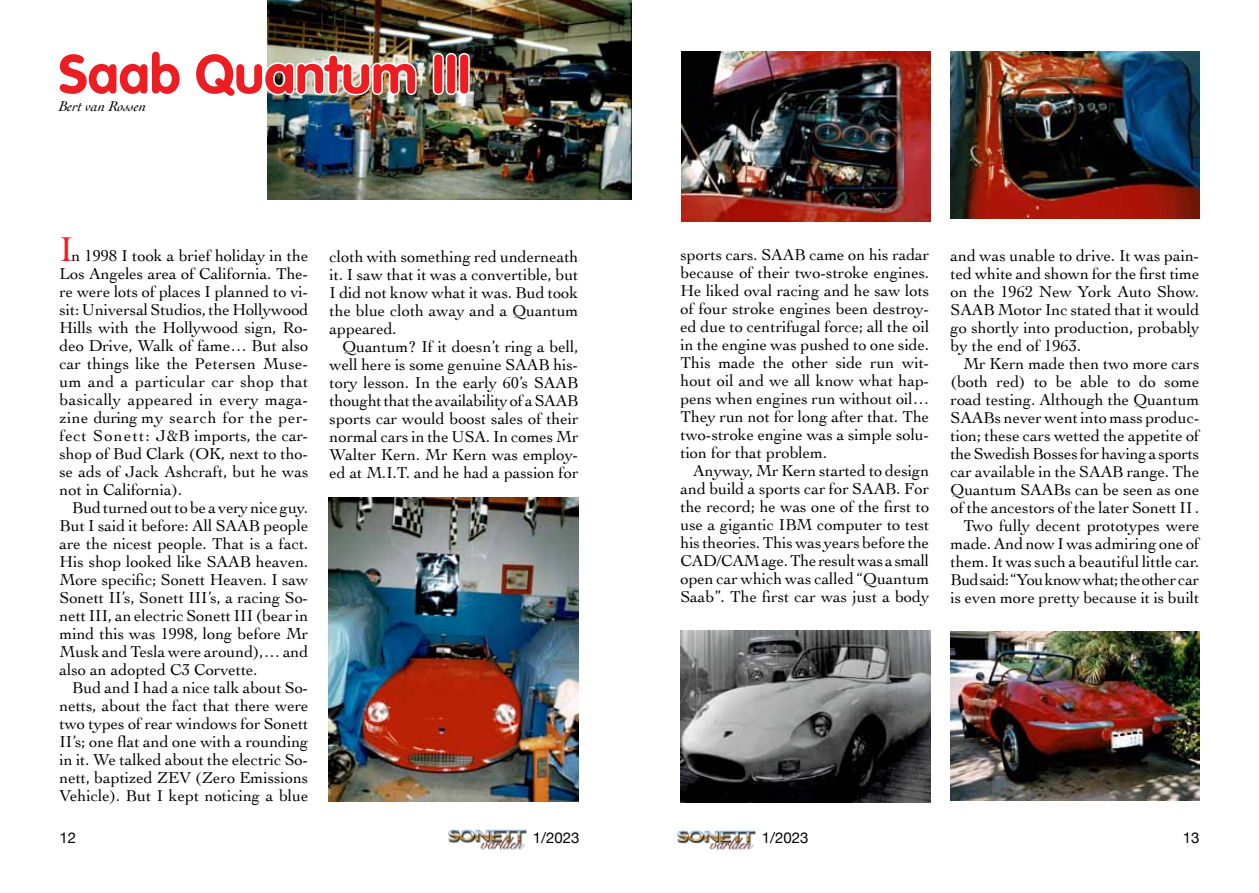
<style>
.page{position:relative;width:1259px;height:893px;background:#fff}
.page>*{position:absolute;margin:0;border:0;box-sizing:border-box;transform-origin:0 0}
.t1{font:700 54px "VAG Rounded";color:#ed1d24}
.t2{font:16.5px/18px "Cochin";color:#000;text-align:justify}
.t3{font:15px "Helvetica Neue";color:#000}
.t4{font:italic 15px "Cochin";color:#000}
.s1{font-size:36px;color:#ed1d24}
</style>
<div class="page">
<img style="left:448px;top:830px;width:78px;height:20px">
<img style="left:677px;top:830px;width:78px;height:20px">
<img style="left:268px;top:0;width:363px;height:200px">
<img style="left:328px;top:497px;width:250px;height:304px">
<img style="left:681px;top:51px;width:249px;height:171px">
<img style="left:950px;top:52px;width:249px;height:167px">
<img style="left:950px;top:631px;width:250px;height:169px">
<img style="left:267px;top:51px;width:151px;height:48px">
<div style="left:433px;top:53px;width:11px;height:42px;border:3px solid #fff;border-radius:4px"></div>
<div style="left:446px;top:53px;width:11px;height:42px;border:3px solid #fff;border-radius:4px"></div>
<div style="left:458px;top:53px;width:12px;height:42px;border:3px solid #fff;border-radius:4px"></div>
<img style="left:680px;top:630px;width:250px;height:172px">
<h1 class="t1" style="left:59px;top:43px;width:413px">Saab Quantum III</h1>
<p class="t4" style="left:59px;top:96px;width:89px">Bert van Rossen</p>
<p class="t2" style="left:60px;top:245px;width:250px"><span class="s1">I</span>n 1998 I took a brief holiday in the Los Angeles area of California. The&shy;re were lots of places I planned to vi&shy;sit: Universal Studios, the Hollywood Hills with the Hollywood sign, Ro&shy;deo Drive, Walk of fame… But also car things like the Petersen Muse&shy;um and a particular car shop that basically appeared in every maga&shy;zine during my search for the per&shy;fect Sonett: J&amp;B imports, the car&shy;shop of Bud Clark (OK, next to tho&shy;se ads of Jack Ashcraft, but he was not in California).</p>
<p class="t2" style="left:60px;top:497px;width:250px;text-indent:13px">Bud turned out to be a very nice guy.<br>But I said it before: All SAAB people are the nicest people. That is a fact.<br>His shop looked like SAAB heaven.<br>More specific; Sonett Heaven. I saw Sonett II’s, Sonett III’s, a racing So&shy;nett III, an electric Sonett III (bear in mind this was 1998, long before Mr Musk and Tesla were around),… and also an adopted C3 Corvette.</p>
<p class="t2" style="left:60px;top:678px;width:250px;text-indent:13px">Bud and I had a nice talk about So&shy;netts, about the fact that there were two types of rear windows for Sonett II’s; one flat and one with a rounding in it. We talked about the electric So&shy;nett, baptized ZEV (Zero Emissions Vehicle). But I kept noticing a blue</p>
<p class="t2" style="left:330px;top:247px;width:250px">cloth with something red underneath it. I saw that it was a convertible, but I did not know what it was. Bud took the blue cloth away and a Quantum appeared.</p>
<p class="t2" style="left:330px;top:337px;width:250px;text-indent:13px">Quantum? If it doesn’t ring a bell, well here is some genuine SAAB his&shy;tory lesson. In the early 60’s SAAB thought that the availability of a SAAB sports car would boost sales of their normal cars in the USA. In comes Mr Walter Kern. Mr Kern was employ&shy;ed at M.I.T. and he had a passion for</p>
<p class="t2" style="left:680px;top:245px;width:250px">sports cars. SAAB came on his radar because of their two-stroke engines.<br>He liked oval racing and he saw lots of four stroke engines been destroy&shy;ed due to centrifugal force; all the oil in the engine was pushed to one side.<br>This made the other side run wit&shy;hout oil and we all know what hap&shy;pens when engines run without oil… They run not for long after that. The two-stroke engine was a simple solu&shy;tion for that problem.</p>
<p class="t2" style="left:680px;top:461px;width:250px;text-indent:13px">Anyway, Mr Kern started to design and build a sports car for SAAB. For the record; he was one of the first to use a gigantic IBM computer to test his theories. This was years before the CAD/CAM age. The result was a small open car which was called “Quantum Saab”. The first car was just a body</p>
<p class="t2" style="left:950px;top:246px;width:250px">and was unable to drive. It was pain&shy;ted white and shown for the first time on the 1962 New York Auto Show.<br>SAAB Motor Inc stated that it would go shortly into production, probably by the end of 1963.</p>
<p class="t2" style="left:950px;top:354px;width:250px;text-align:right">Mr Kern made then two more cars (both red) to be able to do some road testing. Although the Quantum SAABs never went into mass produc&shy;tion; these cars wetted the appetite of the Swedish Bosses for having a sports car available in the SAAB range. The Quantum SAABs can be seen as one of the ancestors of the later Sonett II .<br>Two fully decent prototypes were made. And now I was admiring one of them. It was such a beautiful little car.<br>Bud said: “You know what; the other car is even more pretty because it is built</p>
<p class="t3" style="left:60px;top:827px;width:18px">12</p>
<p class="t3" style="left:533px;top:827px;width:48px">1/2023</p>
<p class="t3" style="left:762px;top:827px;width:48px">1/2023</p>
<p class="t3" style="left:1182px;top:827px;width:18px">13</p>
</div>
